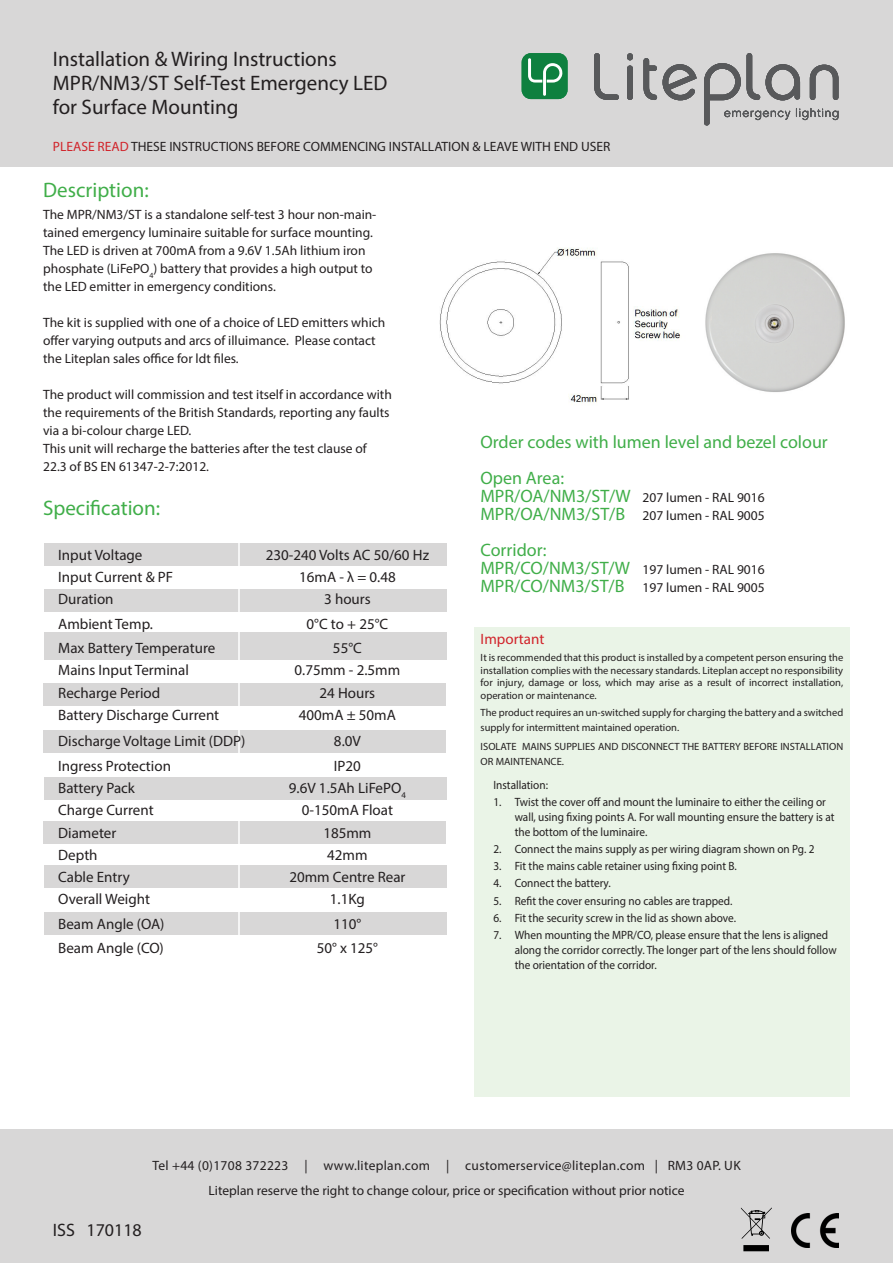
<style>
.page{position:relative;width:893px;height:1263px;background:#fff}
.page>*{position:absolute;margin:0;border:0;box-sizing:border-box;transform-origin:0 0}
.t1{font:21px "Myriad Pro";color:#231f20}
.t2{font:21px "Myriad Pro";color:#40ae49}
.t3{font:18px "Myriad Pro";color:#40ae49}
.t4{font:18px "Myriad Pro";color:#231f20}
.t5{font:15px "Myriad Pro";color:#231f20}
.t6{font:15px "Myriad Pro";color:#d1232a}
.t7{font:13.5px/18px "Myriad Pro";color:#231f20}
.t8{font:13.5px "Myriad Pro";letter-spacing:.02em;color:#231f20}
.t9{font:12px/15px "Myriad Pro";color:#231f20;scale:.94 1}
.t10{font:10.5px/12.8px "Myriad Pro";color:#231f20}
.s1{color:#d1232a}
.s2{font-size:18px;color:#40ae49}
</style>
<div class="page">
<div style="left:474px;top:627px;width:375px;height:470px;background:#eaf4e7"></div>
<div style="left:0;top:0;width:893px;height:167px;background:#d8d7d7"></div>
<div style="left:44px;top:544px;width:402px;height:22px;background:#d8d7d7"></div>
<div style="left:44px;top:633px;width:402px;height:27px;background:#d8d7d7"></div>
<div style="left:43px;top:683px;width:403px;height:22px;background:#d8d7d7"></div>
<div style="left:43px;top:730px;width:403px;height:22px;background:#d8d7d7"></div>
<div style="left:43px;top:822px;width:403px;height:22px;background:#d8d7d7"></div>
<div style="left:44px;top:865px;width:402px;height:22px;background:#d8d7d7"></div>
<div style="left:44px;top:912px;width:402px;height:22px;background:#d8d7d7"></div>
<div style="left:44px;top:589px;width:402px;height:23px;background:#d8d7d7"></div>
<svg style="left:594px;top:53px;width:25px;height:47px"></svg>
<svg style="left:627px;top:53px;width:6px;height:47px"></svg>
<svg style="left:643px;top:58px;width:14px;height:42px"></svg>
<svg style="left:663px;top:64px;width:34px;height:36px"></svg>
<svg style="left:704px;top:53px;width:134px;height:72px"></svg>
<div style="left:522px;top:53px;width:46px;height:46px;background:#0e803f;border-radius:9px"></div>
<svg style="left:528px;top:58px;width:35px;height:38px"></svg>
<div style="left:0;top:1129px;width:893px;height:134px;background:#d8d7d7"></div>
<img style="left:705px;top:253px;width:140px;height:139px">
<svg style="left:741px;top:1207px;width:31px;height:44px"></svg>
<img style="left:791px;top:1213px;width:48px;height:34px">
<hr style="left:238px;top:504px;width:2px;height:554px;background:#fff">
<div style="left:44px;top:777px;width:402px;height:22px;background:#d8d7d7"></div>
<img style="left:439px;top:247px;width:241px;height:156px">
<p class="t1" style="left:53px;top:46px;width:285px">Installation &amp; Wiring Instructions</p>
<p class="t1" style="left:53px;top:70px;width:336px">MPR/NM3/ST Self-Test Emergency LED</p>
<p class="t1" style="left:53px;top:94px;width:187px">for Surface Mounting</p>
<p class="t7" style="left:53px;top:138px;width:559px"><span class="s1">PLEASE READ</span> THESE INSTRUCTIONS BEFORE COMMENCING INSTALLATION &amp; LEAVE WITH END USER</p>
<p class="t2" style="left:43px;top:177px;width:107px">Description:</p>
<p class="t7" style="left:43px;top:206px;width:335px">The MPR/NM3/ST is a standalone self-test 3 hour non-main&shy;tained emergency luminaire suitable for surface mounting.<br>The LED is driven at 700mA from a 9.6V 1.5Ah lithium iron phosphate (LiFePO<sub>4</sub>) battery that provides a high output to the LED emitter in emergency conditions.</p>
<p class="t7" style="left:43px;top:314px;width:344px">The kit is supplied with one of a choice of LED emitters which offer varying outputs and arcs of illuimance. Please contact the Liteplan sales office for ldt files.</p>
<p class="t7" style="left:43px;top:386px;width:350px">The product will commission and test itself in accordance with the requirements of the British Standards, reporting any faults via a bi-colour charge LED.</p>
<p class="t7" style="left:43px;top:440px;width:325px">This unit will recharge the batteries after the test clause of<br>22.3 of BS EN 61347-2-7:2012.</p>
<p class="t2" style="left:43px;top:495px;width:118px">Specification:</p>
<p class="t5" style="left:58px;top:545px;width:86px">Input Voltage</p>
<p class="t5" style="left:266px;top:545px;width:165px">230-240 Volts AC 50/60 Hz</p>
<p class="t5" style="left:58px;top:568px;width:116px">Input Current &amp; PF</p>
<p class="t5" style="left:299px;top:568px;width:98px">16mA - λ = 0.48</p>
<p class="t5" style="left:58px;top:590px;width:57px">Duration</p>
<p class="t5" style="left:324px;top:590px;width:48px">3 hours</p>
<p class="t5" style="left:58px;top:614px;width:96px">Ambient Temp.</p>
<p class="t5" style="left:307px;top:614px;width:83px">0°C to + 25°C</p>
<p class="t5" style="left:58px;top:639px;width:159px">Max Battery Temperature</p>
<p class="t5" style="left:333px;top:639px;width:30px">55°C</p>
<p class="t5" style="left:58px;top:661px;width:132px">Mains Input Terminal</p>
<p class="t5" style="left:295px;top:661px;width:107px">0.75mm - 2.5mm</p>
<p class="t5" style="left:58px;top:683px;width:104px">Recharge Period</p>
<p class="t5" style="left:320px;top:683px;width:57px">24 Hours</p>
<p class="t5" style="left:58px;top:705px;width:163px">Battery Discharge Current</p>
<p class="t5" style="left:299px;top:705px;width:99px">400mA ± 50mA</p>
<p class="t5" style="left:58px;top:732px;width:189px">Discharge Voltage Limit (DDP)</p>
<p class="t5" style="left:334px;top:732px;width:28px">8.0V</p>
<p class="t5" style="left:58px;top:756px;width:114px">Ingress Protection</p>
<p class="t5" style="left:334px;top:756px;width:28px">IP20</p>
<p class="t5" style="left:58px;top:779px;width:78px">Battery Pack</p>
<p class="t5" style="left:289px;top:779px;width:118px">9.6V 1.5Ah LiFePO<sub>4</sub></p>
<p class="t5" style="left:58px;top:801px;width:97px">Charge Current</p>
<p class="t5" style="left:302px;top:801px;width:93px">0-150mA Float</p>
<p class="t5" style="left:58px;top:823px;width:60px">Diameter</p>
<p class="t5" style="left:323px;top:823px;width:50px">185mm</p>
<p class="t5" style="left:58px;top:845px;width:41px">Depth</p>
<p class="t5" style="left:327px;top:845px;width:42px">42mm</p>
<p class="t5" style="left:58px;top:868px;width:73px">Cable Entry</p>
<p class="t5" style="left:289px;top:868px;width:118px">20mm Centre Rear</p>
<p class="t5" style="left:58px;top:890px;width:93px">Overall Weight</p>
<p class="t5" style="left:330px;top:890px;width:36px">1.1Kg</p>
<p class="t5" style="left:58px;top:914px;width:108px">Beam Angle (OA)</p>
<p class="t5" style="left:333px;top:914px;width:29px">110°</p>
<p class="t5" style="left:58px;top:939px;width:107px">Beam Angle (CO)</p>
<p class="t5" style="left:317px;top:939px;width:63px">50° x 125°</p>
<p class="t3" style="left:480px;top:431px;width:349px">Order codes with lumen level and bezel colour</p>
<p class="t3" style="left:480px;top:467px;width:85px">Open Area:</p>
<p class="t7" style="left:480px;top:488px;width:286px"><span class="s2">MPR/OA/NM3/ST/W</span> 207 lumen - RAL 9016</p>
<p class="t7" style="left:480px;top:506px;width:286px"><span class="s2">MPR/OA/NM3/ST/B</span> 207 lumen - RAL 9005</p>
<p class="t3" style="left:480px;top:539px;width:68px">Corridor:</p>
<p class="t7" style="left:480px;top:560px;width:286px"><span class="s2">MPR/CO/NM3/ST/W</span> 197 lumen - RAL 9016</p>
<p class="t7" style="left:480px;top:578px;width:286px"><span class="s2">MPR/CO/NM3/ST/B</span> 197 lumen - RAL 9005</p>
<p class="t6" style="left:481px;top:630px;width:65px">Important</p>
<p class="t10" style="left:481px;top:651px;width:364px;text-align:justify">It is recommended that this product is installed by a competent person ensuring the installation complies with the necessary standards. Liteplan accept no responsibility for injury, damage or loss, which may arise as a result of incorrect installation, operation or maintenance.</p>
<p class="t10" style="left:481px;top:705px;width:364px;line-height:15px">The product requires an un-switched supply for charging the battery and a switched supply for intermittent maintained operation.</p>
<p class="t10" style="left:481px;top:739px;width:364px;line-height:15px">ISOLATE MAINS SUPPLIES AND DISCONNECT THE BATTERY BEFORE INSTALLATION<br>OR MAINTENANCE.</p>
<p class="t9" style="left:493px;top:777px;width:60px">Installation:</p>
<p class="t9" style="left:515px;top:794px;width:342px;text-indent:-21px">1. Twist the cover off and mount the luminaire to either the ceiling or wall, using fixing points A. For wall mounting ensure the battery is at the bottom of the luminaire.</p>
<p class="t9" style="left:493px;top:841px;width:343px">2. Connect the mains supply as per wiring diagram shown on Pg. 2</p>
<p class="t9" style="left:493px;top:859px;width:260px">3. Fit the mains cable retainer using fixing point B.</p>
<p class="t9" style="left:493px;top:876px;width:126px">4. Connect the battery.</p>
<p class="t9" style="left:493px;top:893px;width:256px">5. Refit the cover ensuring no cables are trapped.</p>
<p class="t9" style="left:493px;top:910px;width:260px">6. Fit the security screw in the lid as shown above.</p>
<p class="t9" style="left:515px;top:927px;width:344px;text-indent:-21px">7. When mounting the MPR/CO, please ensure that the lens is aligned along the corridor correctly. The longer part of the lens should follow the orientation of the corridor.</p>
<p class="t8" style="left:152px;top:1157px;width:590px">Tel +44 (0)1708 372223 | www.liteplan.com | customerservice@liteplan.com | RM3 0AP. UK</p>
<p class="t4" style="left:53px;top:1218px;width:90px">ISS 170118</p>
<p class="t7" style="left:208px;top:1181px;width:478px">Liteplan reserve the right to change colour, price or specification without prior notice</p>
</div>
